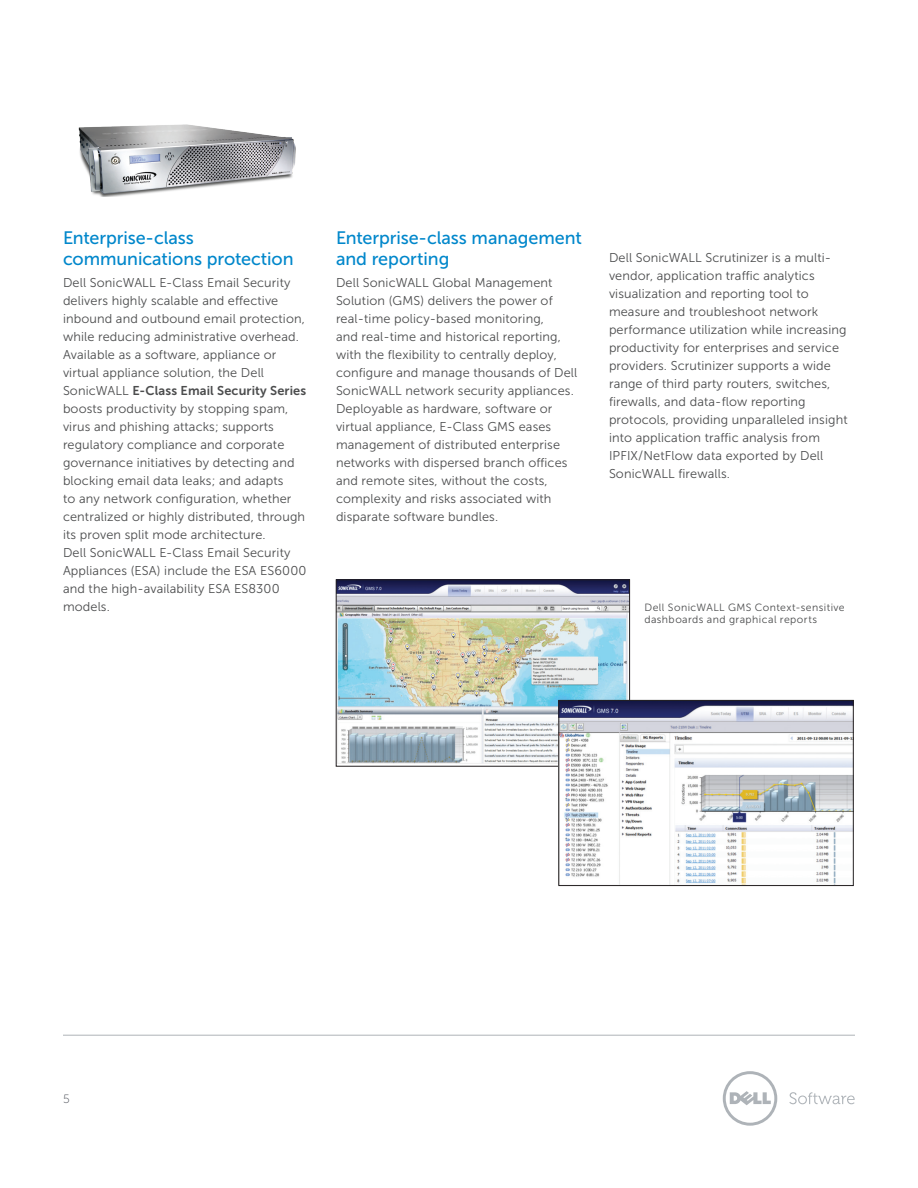
<style>
.page{position:relative;width:918px;height:1188px;background:#fff}
.page>*{position:absolute;margin:0;border:0;box-sizing:border-box;transform-origin:0 0}
.t1{font:18px/21px "Museo Sans For Dell 500";letter-spacing:-.005em;color:#0087cb}
.t2{font:12.75px/18px "Museo Sans For Dell 300";letter-spacing:.01em;color:#4b4c4d}
.t3{font:12.75px "Museo Sans For Dell 700";letter-spacing:.01em;color:#4b4c4d}
.t4{font:12px "Museo Sans For Dell 100";color:#454952}
.t5{font:10.5px/12px "Museo Sans For Dell 300";letter-spacing:.04em;color:#4b4c4d}
.s1{font-family:"Museo Sans For Dell 300"}
</style>
<div class="page">
<svg style="left:723px;top:1071px;width:54px;height:55px"></svg>
<svg style="left:789px;top:1092px;width:66px;height:12px"></svg>
<img style="left:78px;top:124px;width:218px;height:72px">
<img style="left:338px;top:582px;width:290px;height:181px">
<div style="left:336px;top:580px;width:294px;height:186px;border:1px solid #231f20"></div>
<img style="left:561px;top:702px;width:291px;height:182px">
<div style="left:559px;top:700px;width:295px;height:186px;border:1px solid #231f20"></div>
<hr style="left:63px;top:1035px;width:792px;height:1px;background:#aeb3b8">
<h1 class="t1" style="left:63px;top:227px;width:232px">Enterprise-class communications protection</h1>
<p class="t2" style="left:63px;top:274px;width:243px">Dell SonicWALL E-Class Email Security delivers highly scalable and effective inbound and outbound email protection, while reducing administrative overhead.<br>Available as a software, appliance or virtual appliance solution, the Dell</p>
<p class="t3" style="left:63px;top:384px;width:245px"><span class="s1">SonicWALL</span> E-Class Email Security Series</p>
<p class="t2" style="left:63px;top:400px;width:245px">boosts productivity by stopping spam, virus and phishing attacks; supports regulatory compliance and corporate governance initiatives by detecting and blocking email data leaks; and adapts<br>to any network configuration, whether centralized or highly distributed, through its proven split mode architecture.<br>Dell SonicWALL E-Class Email Security Appliances (ESA) include the ESA ES6000 and the high-availability ESA ES8300 models.</p>
<h1 class="t1" style="left:336px;top:227px;width:248px">Enterprise-class management and reporting</h1>
<p class="t2" style="left:336px;top:274px;width:243px">Dell SonicWALL Global Management Solution (GMS) delivers the power of real-time policy-based monitoring,<br>and real-time and historical reporting, with the flexibility to centrally deploy, configure and manage thousands of Dell SonicWALL network security appliances.<br>Deployable as hardware, software or virtual appliance, E-Class GMS eases management of distributed enterprise networks with dispersed branch offices and remote sites, without the costs, complexity and risks associated with disparate software bundles.</p>
<p class="t2" style="left:609px;top:248px;width:240px">Dell SonicWALL Scrutinizer is a multi&shy;vendor, application traffic analytics visualization and reporting tool to measure and troubleshoot network performance utilization while increasing productivity for enterprises and service providers. Scrutinizer supports a wide range of third party routers, switches, firewalls, and data-flow reporting protocols, providing unparalleled insight into application traffic analysis from IPFIX/NetFlow data exported by Dell SonicWALL firewalls.</p>
<p class="t5" style="left:644px;top:601px;width:202px">Dell SonicWALL GMS Context-sensitive dashboards and graphical reports</p>
<p class="t4" style="left:63px;top:1092px;width:8px">5</p>
</div>
